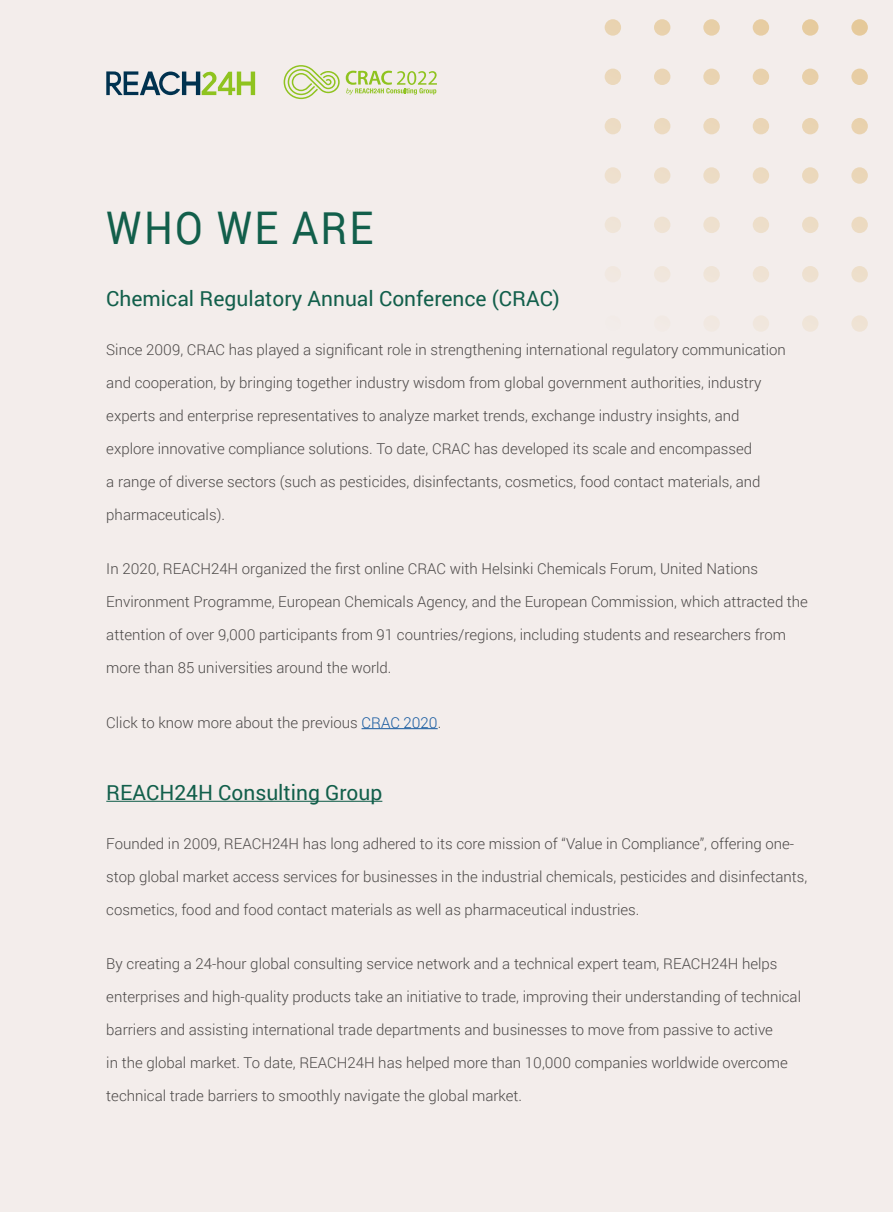
<style>
.page{position:relative;width:893px;height:1212px;background:#f3edeb}
.page>*{position:absolute;margin:0;border:0;box-sizing:border-box;transform-origin:0 0}
.t1{font:45px "Roboto";letter-spacing:.05em;color:#125f4b;scale:.9 1}
.t2{font:21px "Roboto";color:#125f4b}
.t3{font:300 15px "Roboto";color:#4c4948}
.s1{color:#15599f}
</style>
<div class="page">
<div style="left:605px;top:19px;width:16px;height:17px;background:#e9d3b1;border-radius:50%"></div>
<div style="left:605px;top:69px;width:16px;height:16px;background:#ebd7ba;border-radius:50%"></div>
<div style="left:605px;top:118px;width:16px;height:16px;background:#ecdcc4;border-radius:50%"></div>
<div style="left:605px;top:167px;width:16px;height:17px;background:#eee0ce;border-radius:50%"></div>
<div style="left:605px;top:217px;width:16px;height:16px;background:#efe4d7;border-radius:50%"></div>
<div style="left:605px;top:266px;width:16px;height:16px;background:#f1e8e0;border-radius:50%"></div>
<div style="left:654px;top:19px;width:16px;height:17px;background:#e8d1ac;border-radius:50%"></div>
<div style="left:654px;top:69px;width:16px;height:16px;background:#ead5b6;border-radius:50%"></div>
<div style="left:654px;top:118px;width:16px;height:16px;background:#ecdac0;border-radius:50%"></div>
<div style="left:654px;top:167px;width:16px;height:17px;background:#eddec9;border-radius:50%"></div>
<div style="left:654px;top:217px;width:16px;height:16px;background:#efe2d2;border-radius:50%"></div>
<div style="left:654px;top:266px;width:16px;height:16px;background:#f0e6dc;border-radius:50%"></div>
<div style="left:654px;top:315px;width:16px;height:17px;background:#f2eae5;border-radius:50%"></div>
<svg style="left:703px;top:19px;width:17px;height:17px"></svg>
<div style="left:703px;top:69px;width:17px;height:16px;background:#e9d4b2;border-radius:50%"></div>
<div style="left:703px;top:118px;width:17px;height:16px;background:#ebd8bb;border-radius:50%"></div>
<div style="left:703px;top:167px;width:17px;height:17px;background:#ecdcc4;border-radius:50%"></div>
<div style="left:703px;top:217px;width:17px;height:16px;background:#eee0ce;border-radius:50%"></div>
<div style="left:703px;top:266px;width:17px;height:16px;background:#efe4d8;border-radius:50%"></div>
<div style="left:703px;top:315px;width:17px;height:17px;background:#f1e8e1;border-radius:50%"></div>
<div style="left:753px;top:19px;width:16px;height:17px;background:#e7cda3;border-radius:50%"></div>
<div style="left:753px;top:69px;width:16px;height:16px;background:#e8d1ad;border-radius:50%"></div>
<div style="left:753px;top:118px;width:16px;height:16px;background:#ead6b7;border-radius:50%"></div>
<div style="left:753px;top:167px;width:16px;height:17px;background:#ecdac0;border-radius:50%"></div>
<div style="left:753px;top:217px;width:16px;height:16px;background:#eddec9;border-radius:50%"></div>
<div style="left:753px;top:266px;width:16px;height:16px;background:#efe2d3;border-radius:50%"></div>
<div style="left:753px;top:315px;width:16px;height:17px;background:#f0e6dd;border-radius:50%"></div>
<div style="left:802px;top:19px;width:16px;height:17px;background:#e6cb9e;border-radius:50%"></div>
<div style="left:802px;top:69px;width:16px;height:16px;background:#e8cfa8;border-radius:50%"></div>
<div style="left:802px;top:118px;width:16px;height:16px;background:#e9d4b2;border-radius:50%"></div>
<div style="left:802px;top:167px;width:16px;height:17px;background:#ebd8bc;border-radius:50%"></div>
<div style="left:802px;top:217px;width:16px;height:16px;background:#ecdcc5;border-radius:50%"></div>
<div style="left:802px;top:266px;width:16px;height:16px;background:#eee0cf;border-radius:50%"></div>
<div style="left:802px;top:315px;width:16px;height:17px;background:#f0e5d8;border-radius:50%"></div>
<svg style="left:851px;top:19px;width:17px;height:17px"></svg>
<div style="left:851px;top:69px;width:17px;height:16px;background:#e7cda4;border-radius:50%"></div>
<div style="left:851px;top:118px;width:17px;height:16px;background:#e9d2ae;border-radius:50%"></div>
<div style="left:851px;top:167px;width:17px;height:17px;background:#ead6b7;border-radius:50%"></div>
<div style="left:851px;top:217px;width:17px;height:16px;background:#ecdac1;border-radius:50%"></div>
<div style="left:851px;top:266px;width:17px;height:16px;background:#eddfcb;border-radius:50%"></div>
<div style="left:851px;top:315px;width:17px;height:17px;background:#efe3d4;border-radius:50%"></div>
<hr style="left:362px;top:728px;width:76px;height:1px;background:#15599f">
<hr style="left:106px;top:801px;width:276px;height:1px;background:#125f4b">
<svg style="left:106px;top:71px;width:149px;height:24px"></svg>
<svg style="left:284px;top:65px;width:56px;height:34px"></svg>
<svg style="left:346px;top:71px;width:91px;height:24px"></svg>
<h1 class="t1" style="left:106px;top:196px;width:298px">WHO WE ARE</h1>
<h2 class="t2" style="left:106px;top:284px;width:455px">Chemical Regulatory Annual Conference (CRAC)</h2>
<p class="t3" style="left:106px;top:339px;width:681px">Since 2009, CRAC has played a significant role in strengthening international regulatory communication</p>
<p class="t3" style="left:106px;top:372px;width:657px">and cooperation, by bringing together industry wisdom from global government authorities, industry</p>
<p class="t3" style="left:106px;top:405px;width:635px">experts and enterprise representatives to analyze market trends, exchange industry insights, and</p>
<p class="t3" style="left:106px;top:438px;width:647px">explore innovative compliance solutions. To date, CRAC has developed its scale and encompassed</p>
<p class="t3" style="left:106px;top:471px;width:656px">a range of diverse sectors (such as pesticides, disinfectants, cosmetics, food contact materials, and</p>
<p class="t3" style="left:106px;top:504px;width:120px">pharmaceuticals).</p>
<p class="t3" style="left:106px;top:558px;width:653px">In 2020, REACH24H organized the first online CRAC with Helsinki Chemicals Forum, United Nations</p>
<p class="t3" style="left:106px;top:591px;width:703px">Environment Programme, European Chemicals Agency, and the European Commission, which attracted the</p>
<p class="t3" style="left:106px;top:624px;width:681px">attention of over 9,000 participants from 91 countries/regions, including students and researchers from</p>
<p class="t3" style="left:106px;top:657px;width:287px">more than 85 universities around the world.</p>
<p class="t3" style="left:106px;top:712px;width:336px">Click to know more about the previous <span class="s1">CRAC 2020</span>.</p>
<h2 class="t2" style="left:106px;top:777px;width:278px">REACH24H Consulting Group</h2>
<p class="t3" style="left:106px;top:833px;width:689px">Founded in 2009, REACH24H has long adhered to its core mission of “Value in Compliance”, offering one-</p>
<p class="t3" style="left:106px;top:866px;width:703px">stop global market access services for businesses in the industrial chemicals, pesticides and disinfectants,</p>
<p class="t3" style="left:106px;top:899px;width:535px">cosmetics, food and food contact materials as well as pharmaceutical industries.</p>
<p class="t3" style="left:106px;top:953px;width:673px">By creating a 24-hour global consulting service network and a technical expert team, REACH24H helps</p>
<p class="t3" style="left:106px;top:986px;width:696px">enterprises and high-quality products take an initiative to trade, improving their understanding of technical</p>
<p class="t3" style="left:106px;top:1019px;width:668px">barriers and assisting international trade departments and businesses to move from passive to active</p>
<p class="t3" style="left:106px;top:1052px;width:683px">in the global market. To date, REACH24H has helped more than 10,000 companies worldwide overcome</p>
<p class="t3" style="left:106px;top:1085px;width:417px">technical trade barriers to smoothly navigate the global market.</p>
</div>
